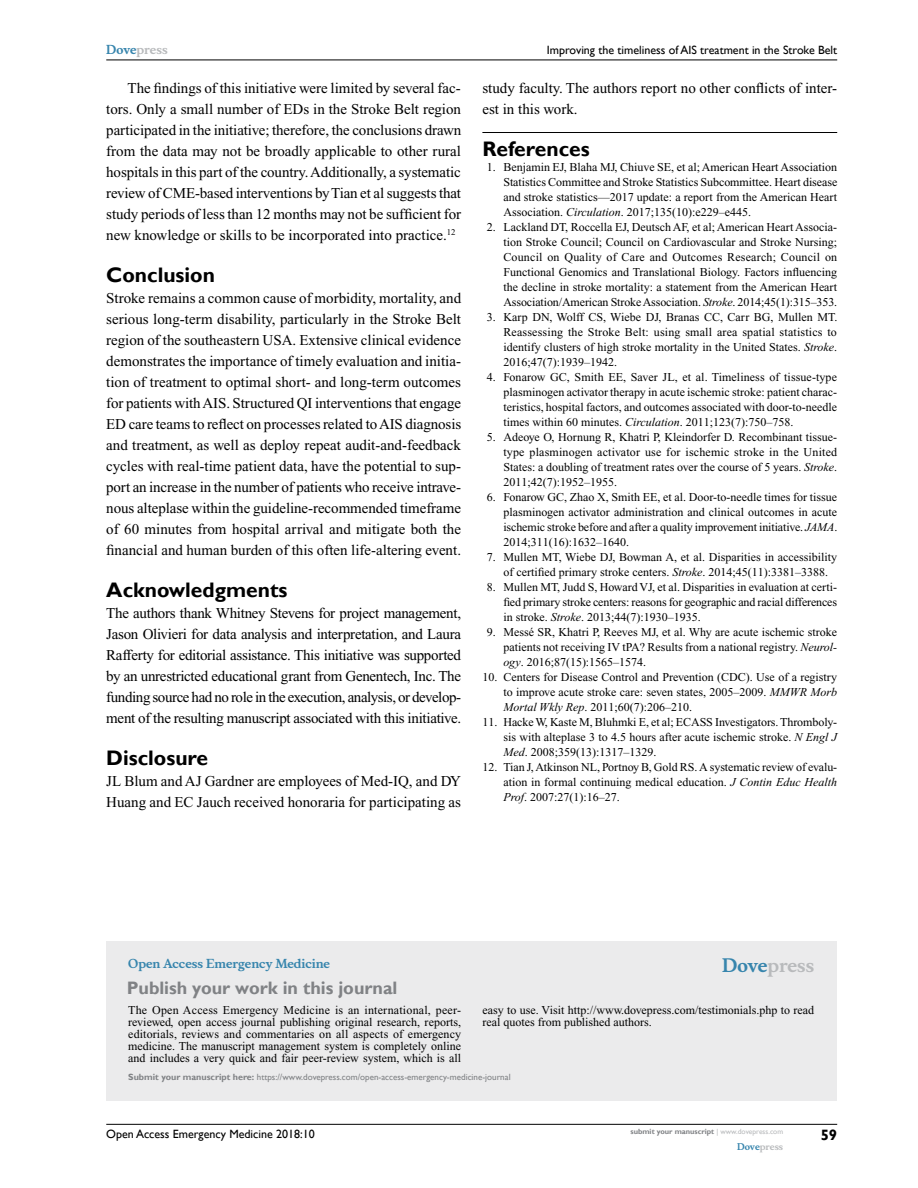
<style>
.page{position:relative;width:918px;height:1188px;background:#fff}
.page>*{position:absolute;margin:0;border:0;box-sizing:border-box;transform-origin:0 0}
.t1{font:700 21px "Gill Sans";color:#000}
.t2{font:700 18px "Gill Sans";color:#808285}
.t3{font:700 18px "Musee";color:#b8babc}
.t4{font:15px/21px "Times New Roman";color:#000;text-align:justify}
.t5{font:700 15px "Gill Sans";color:#000}
.t6{font:12px/15px "Times New Roman";color:#000;text-align:justify}
.t7{font:12px "Gill Sans";color:#000}
.t8{font:700 12px "Musee";color:#3785ad}
.t9{font:700 12px "Musee";color:#b8babc}
.t10{font:9px "Gill Sans";color:#808285}
.t11{font:700 9px "Musee";color:#b8babc}
.t12{font:700 7.5px "Gill Sans";color:#808285}
.s1{color:#3785ad}
.s2{font-style:italic}
.s3{font-weight:700}
.s4{font-weight:400;color:#b8babc}
</style>
<div class="page">
<div style="left:106px;top:941px;width:731px;height:159px;background:#ebebec"></div>
<hr style="left:106px;top:1124px;width:731px;height:1px;background:#000">
<hr style="left:106px;top:60px;width:731px;height:1px;background:#000">
<hr style="left:482px;top:132px;width:355px;height:1px;background:#000">
<p class="t9" style="left:106px;top:43px;width:63px"><span class="s1">Dove</span>press</p>
<p class="t4" style="left:106px;top:77px;width:356px;text-indent:21px">The findings of this initiative were limited by several fac&shy;tors. Only a small number of EDs in the Stroke Belt region participated in the initiative; therefore, the conclusions drawn from the data may not be broadly applicable to other rural hospitals in this part of the country. Additionally, a systematic review of CME-based interventions by Tian et al suggests that study periods of less than 12 months may not be sufficient for new knowledge or skills to be incorporated into practice.<sup>12</sup></p>
<h1 class="t1" style="left:106px;top:262px;width:110px">Conclusion</h1>
<p class="t4" style="left:106px;top:287px;width:356px">Stroke remains a common cause of morbidity, mortality, and serious long-term disability, particularly in the Stroke Belt region of the southeastern USA. Extensive clinical evidence demonstrates the importance of timely evaluation and initia&shy;tion of treatment to optimal short- and long-term outcomes for patients with AIS. Structured QI interventions that engage ED care teams to reflect on processes related to AIS diagnosis and treatment, as well as deploy repeat audit-and-feedback cycles with real-time patient data, have the potential to sup&shy;port an increase in the number of patients who receive intrave&shy;nous alteplase within the guideline-recommended timeframe of 60 minutes from hospital arrival and mitigate both the financial and human burden of this often life-altering event.</p>
<h1 class="t1" style="left:106px;top:577px;width:183px">Acknowledgments</h1>
<p class="t4" style="left:106px;top:602px;width:356px">The authors thank Whitney Stevens for project management, Jason Olivieri for data analysis and interpretation, and Laura Rafferty for editorial assistance. This initiative was supported by an unrestricted educational grant from Genentech, Inc. The funding source had no role in the execution, analysis, or develop&shy;ment of the resulting manuscript associated with this initiative.</p>
<h1 class="t1" style="left:106px;top:745px;width:103px">Disclosure</h1>
<p class="t4" style="left:106px;top:770px;width:356px">JL Blum and AJ Gardner are employees of Med-IQ, and DY<br>Huang and EC Jauch received honoraria for participating as</p>
<p class="t7" style="left:547px;top:43px;width:292px">Improving the timeliness of AIS treatment in the Stroke Belt</p>
<p class="t4" style="left:482px;top:77px;width:356px">study faculty. The authors report no other conflicts of inter&shy;est in this work.</p>
<h1 class="t1" style="left:482px;top:136px;width:109px">References</h1>
<p class="t6" style="left:503px;top:159px;width:336px;text-indent:-16px">1. Benjamin EJ, Blaha MJ, Chiuve SE, et al; American Heart Association Statistics Committee and Stroke Statistics Subcommittee. Heart disease and stroke statistics—2017 update: a report from the American Heart Association. <span class="s2">Circulation</span>. 2017;135(10):e229–e445.</p>
<p class="t6" style="left:503px;top:219px;width:335px;text-indent:-16px">2. Lackland DT, Roccella EJ, Deutsch AF, et al; American Heart Associa&shy;tion Stroke Council; Council on Cardiovascular and Stroke Nursing; Council on Quality of Care and Outcomes Research; Council on Functional Genomics and Translational Biology. Factors influencing the decline in stroke mortality: a statement from the American Heart Association/American Stroke Association. <span class="s2">Stroke</span>. 2014;45(1):315–353.</p>
<p class="t6" style="left:503px;top:309px;width:335px;text-indent:-16px">3. Karp DN, Wolff CS, Wiebe DJ, Branas CC, Carr BG, Mullen MT.<br>Reassessing the Stroke Belt: using small area spatial statistics to identify clusters of high stroke mortality in the United States. <span class="s2">Stroke</span>.<br>2016;47(7):1939–1942.</p>
<p class="t6" style="left:503px;top:369px;width:335px;text-indent:-16px">4. Fonarow GC, Smith EE, Saver JL, et al. Timeliness of tissue-type plasminogen activator therapy in acute ischemic stroke: patient charac&shy;teristics, hospital factors, and outcomes associated with door-to-needle times within 60 minutes. <span class="s2">Circulation</span>. 2011;123(7):750–758.</p>
<p class="t6" style="left:503px;top:429px;width:335px;text-indent:-16px">5. Adeoye O, Hornung R, Khatri P, Kleindorfer D. Recombinant tissue&shy;type plasminogen activator use for ischemic stroke in the United States: a doubling of treatment rates over the course of 5 years. <span class="s2">Stroke</span>.<br>2011;42(7):1952–1955.</p>
<p class="t6" style="left:503px;top:489px;width:335px;text-indent:-16px">6. Fonarow GC, Zhao X, Smith EE, et al. Door-to-needle times for tissue plasminogen activator administration and clinical outcomes in acute ischemic stroke before and after a quality improvement initiative. <span class="s2">JAMA</span>.<br>2014;311(16):1632–1640.</p>
<p class="t6" style="left:503px;top:549px;width:335px;text-indent:-16px">7. Mullen MT, Wiebe DJ, Bowman A, et al. Disparities in accessibility of certified primary stroke centers. <span class="s2">Stroke</span>. 2014;45(11):3381–3388.</p>
<p class="t6" style="left:503px;top:579px;width:335px;text-indent:-16px">8. Mullen MT, Judd S, Howard VJ, et al. Disparities in evaluation at certi&shy;fied primary stroke centers: reasons for geographic and racial differences in stroke. <span class="s2">Stroke</span>. 2013;44(7):1930–1935.</p>
<p class="t6" style="left:503px;top:624px;width:335px;text-indent:-16px">9. Messé SR, Khatri P, Reeves MJ, et al. Why are acute ischemic stroke patients not receiving IV tPA? Results from a national registry. <span class="s2">Neurol&shy;ogy</span>. 2016;87(15):1565–1574.</p>
<p class="t6" style="left:503px;top:669px;width:335px;text-indent:-21px">10. Centers for Disease Control and Prevention (CDC). Use of a registry to improve acute stroke care: seven states, 2005–2009. <span class="s2">MMWR Morb Mortal Wkly Rep</span>. 2011;60(7):206–210.</p>
<p class="t6" style="left:503px;top:714px;width:335px;text-indent:-21px">11. Hacke W, Kaste M, Bluhmki E, et al; ECASS Investigators. Thromboly&shy;sis with alteplase 3 to 4.5 hours after acute ischemic stroke. <span class="s2">N Engl J Med</span>. 2008;359(13):1317–1329.</p>
<p class="t6" style="left:503px;top:759px;width:335px;text-indent:-21px">12. Tian J, Atkinson NL, Portnoy B, Gold RS. A systematic review of evalu&shy;ation in formal continuing medical education. <span class="s2">J Contin Educ Health Prof</span>. 2007:27(1):16–27.</p>
<p class="t8" style="left:128px;top:956px;width:203px">Open Access Emergency Medicine</p>
<h2 class="t2" style="left:127px;top:977px;width:272px">Publish your work in this journal</h2>
<h2 class="t3" style="left:722px;top:955px;width:94px"><span class="s1">Dove</span>press</h2>
<p class="t6" style="left:128px;top:1004px;width:335px;line-height:12px">The Open Access Emergency Medicine is an international, peer&shy;reviewed, open access journal publishing original research, reports, editorials, reviews and commentaries on all aspects of emergency medicine. The manuscript management system is completely online and includes a very quick and fair peer-review system, which is all</p>
<p class="t6" style="left:482px;top:1004px;width:333px;line-height:12px">easy to use. Visit http://www.dovepress.com/testimonials.php to read real quotes from published authors.</p>
<p class="t10" style="left:128px;top:1072px;width:384px"><span class="s3">Submit your manuscript here:</span> https://www.dovepress.com/open-access-emergency-medicine-journal</p>
<p class="t7" style="left:106px;top:1127px;width:210px">Open Access Emergency Medicine 2018:10</p>
<p class="t12" style="left:631px;top:1127px;width:154px">submit your manuscript <span class="s4">| www.dovepress.com</span></p>
<p class="t11" style="left:737px;top:1141px;width:48px"><span class="s1">Dove</span>press</p>
<p class="t5" style="left:821px;top:1126px;width:18px">59</p>
</div>
